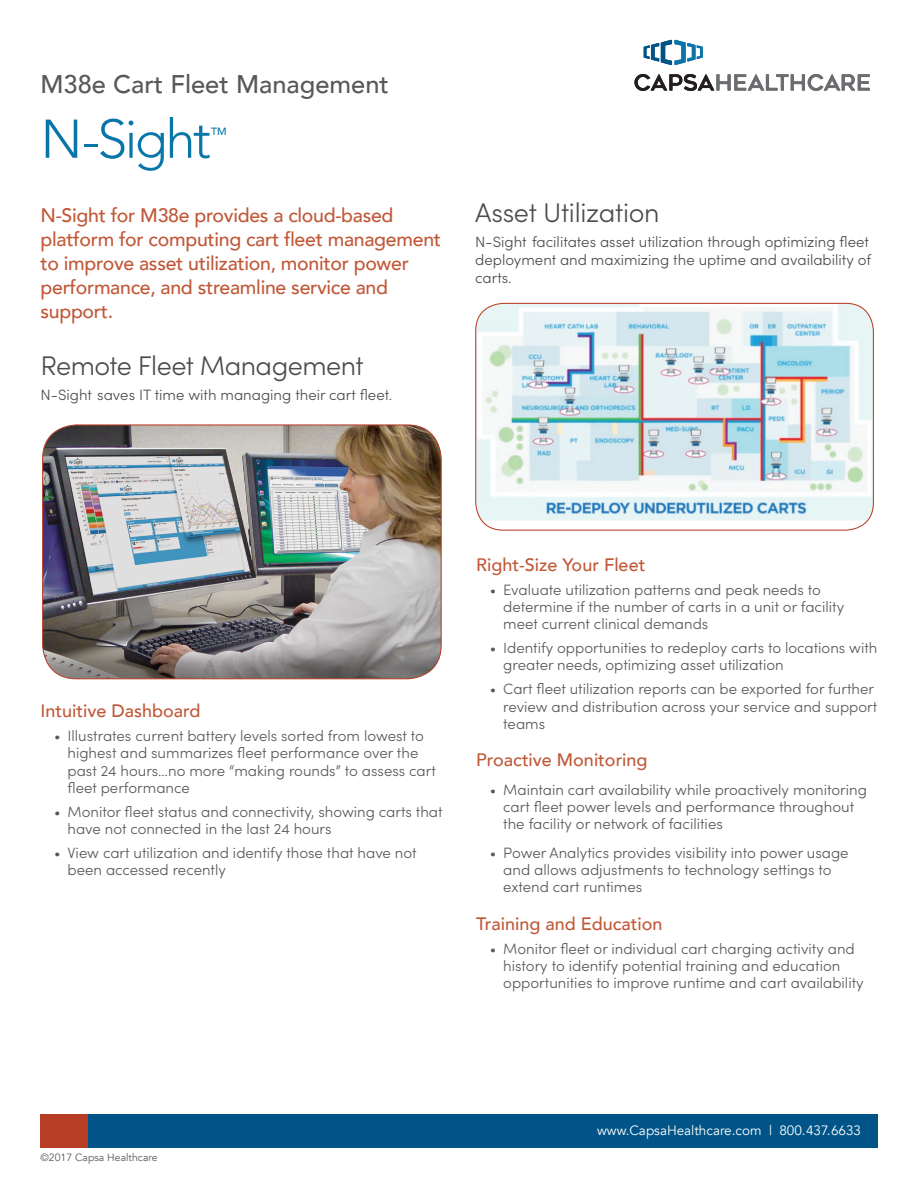
<style>
.page{position:relative;width:918px;height:1188px;background:#fff}
.page>*{position:absolute;margin:0;border:0;box-sizing:border-box;transform-origin:0 0}
.t1{font:300 54px "Avenir";letter-spacing:-.05em;color:#0976aa}
.t2{font:300 27px "Sofia Pro";letter-spacing:-.02em;color:#4b4c4d}
.t3{font:500 25.5px "Avenir";color:#57585a}
.t4{font:500 19.5px/24px "Avenir";letter-spacing:-.015em;color:#c15838}
.t5{font:500 18px "Avenir";color:#c15838}
.t6{font:300 15px/17.2px "Sofia Pro";color:#57585a}
.t7{font:300 15px/18px "Sofia Pro";color:#4b4c4d}
.t8{font:13.5px "Avenir";color:#fff}
.t9{font:10.5px "Avenir";color:#57585a}
.t10{font:500 10.5px "Avenir";color:#0976aa}
</style>
<div class="page">
<div style="left:88px;top:1114px;width:790px;height:34px;background:#015487"></div>
<div style="left:40px;top:1114px;width:48px;height:34px;background:#b73d25"></div>
<svg style="left:634px;top:74px;width:236px;height:17px"></svg>
<svg style="left:644px;top:40px;width:59px;height:25px"></svg>
<img style="left:43px;top:425px;width:398px;height:254px">
<div style="left:42px;top:424px;width:400px;height:255px;border:1px solid #b73d25;border-radius:34px"></div>
<img style="left:476px;top:303px;width:397px;height:218px">
<div style="left:475px;top:303px;width:399px;height:228px;border:1px solid #b73d25;border-radius:27px"></div>
<h3 class="t3" style="left:40px;top:62px;width:350px">M38e Cart Fleet Management</h3>
<h1 class="t1" style="left:40px;top:107px;width:172px">N-Sight</h1>
<p class="t10" style="left:211px;top:123px;width:17px">TM</p>
<h3 class="t4" style="left:40px;top:202px;width:402px">N-Sight for M38e provides a cloud-based platform for computing cart fleet management to improve asset utilization, monitor power performance, and streamline service and support.</h3>
<h2 class="t2" style="left:40px;top:346px;width:324px">Remote Fleet Management</h2>
<p class="t7" style="left:40px;top:385px;width:353px">N-Sight saves IT time with managing their cart fleet.</p>
<h2 class="t2" style="left:475px;top:193px;width:186px">Asset Utilization</h2>
<p class="t7" style="left:475px;top:232px;width:397px">N-Sight facilitates asset utilization through optimizing fleet deployment and maximizing the uptime and availability of carts.</p>
<p class="t5" style="left:40px;top:695px;width:162px">Intuitive Dashboard</p>
<p class="t6" style="left:68px;top:726px;width:370px;text-indent:-14px">• Illustrates current battery levels sorted from lowest to highest and summarizes fleet performance over the past 24 hours…no more “making rounds” to assess cart fleet performance</p>
<p class="t6" style="left:68px;top:802px;width:377px;text-indent:-14px">• Monitor fleet status and connectivity, showing carts that have not connected in the last 24 hours</p>
<p class="t6" style="left:68px;top:843px;width:351px;text-indent:-14px">• View cart utilization and identify those that have not been accessed recently</p>
<p class="t5" style="left:476px;top:549px;width:171px">Right-Size Your Fleet</p>
<p class="t6" style="left:503px;top:580px;width:342px;text-indent:-14px">• Evaluate utilization patterns and peak needs to determine if the number of carts in a unit or facility meet current clinical demands</p>
<p class="t6" style="left:503px;top:638px;width:376px;text-indent:-14px">• Identify opportunities to redeploy carts to locations with greater needs, optimizing asset utilization</p>
<p class="t6" style="left:503px;top:680px;width:376px;text-indent:-14px">• Cart fleet utilization reports can be exported for further review and distribution across your service and support teams</p>
<p class="t5" style="left:476px;top:745px;width:173px">Proactive Monitoring</p>
<p class="t6" style="left:503px;top:780px;width:365px;text-indent:-14px">• Maintain cart availability while proactively monitoring cart fleet power levels and performance throughout the facility or network of facilities</p>
<p class="t6" style="left:503px;top:843px;width:347px;text-indent:-14px">• Power Analytics provides visibility into power usage and allows adjustments to technology settings to extend cart runtimes</p>
<p class="t5" style="left:476px;top:908px;width:188px">Training and Education</p>
<p class="t6" style="left:503px;top:939px;width:362px;text-indent:-14px">• Monitor fleet or individual cart charging activity and history to identify potential training and education opportunities to improve runtime and cart availability</p>
<p class="t9" style="left:40px;top:1151px;width:119px">©2017 Capsa Healthcare</p>
<p class="t8" style="left:597px;top:1122px;width:265px">www.CapsaHealthcare.com | 800.437.6633</p>
</div>
